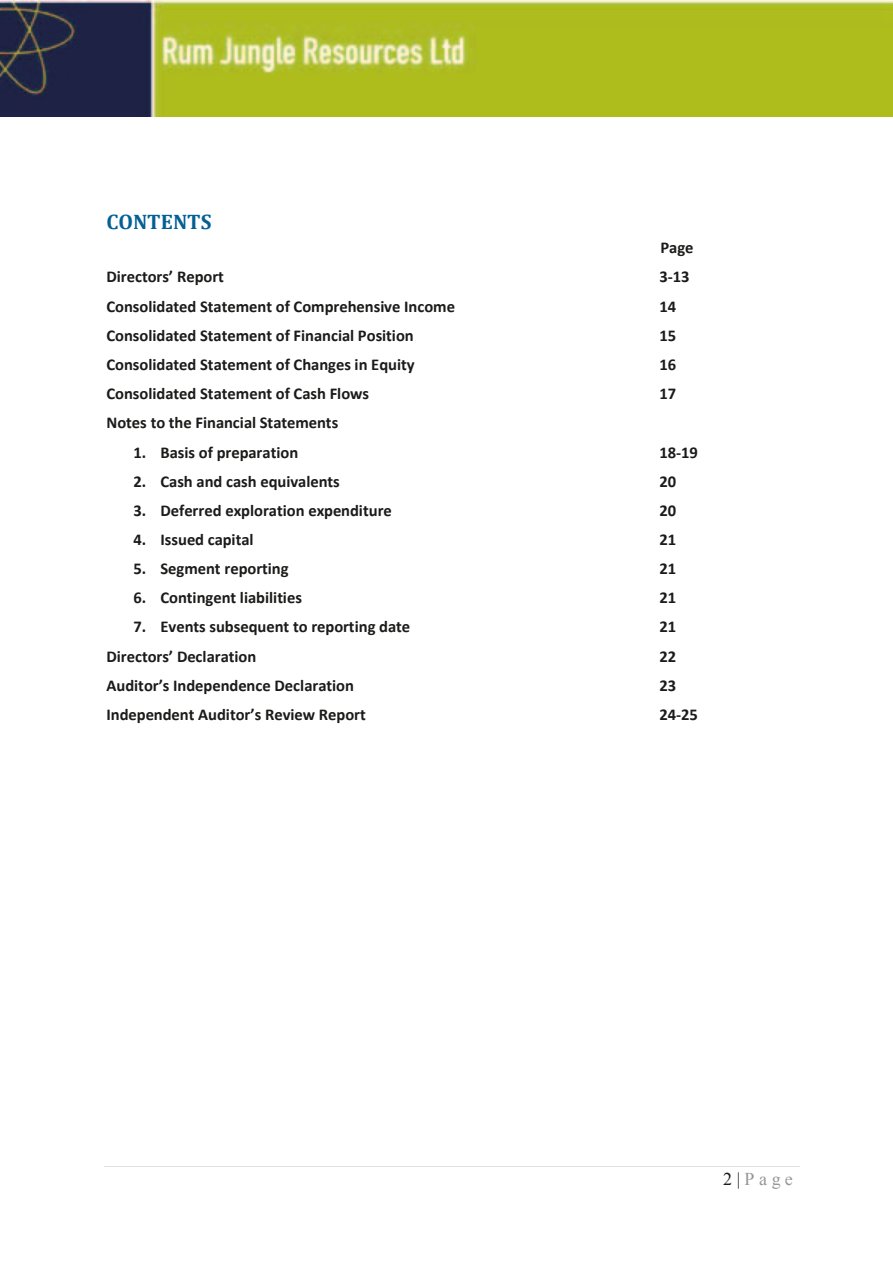
<style>
.page{position:relative;width:893px;height:1263px;background:#fff}
.page>*{position:absolute;margin:0;border:0;box-sizing:border-box;transform-origin:0 0}
.t1{font:700 21px "Cambria";color:#036095}
.t2{font:18px "Times New Roman";color:#969797}
.t3{font:700 16.5px "Calibri";color:#1c1b1a}
.s1{color:#1c1b1a}
</style>
<div class="page">
<img style="left:0;top:0;width:892px;height:117px">
<hr style="left:104px;top:1166px;width:696px;height:1px;background:#dfe0e0">
<p class="t1" style="left:106px;top:207px;width:107px">CONTENTS</p>
<p class="t3" style="left:660px;top:237px;width:35px">Page</p>
<p class="t3" style="left:106px;top:266px;width:119px">Directors’ Report</p>
<p class="t3" style="left:659px;top:266px;width:32px">3-13</p>
<p class="t3" style="left:106px;top:296px;width:350px">Consolidated Statement of Comprehensive Income</p>
<p class="t3" style="left:659px;top:296px;width:18px">14</p>
<p class="t3" style="left:106px;top:325px;width:309px">Consolidated Statement of Financial Position</p>
<p class="t3" style="left:659px;top:325px;width:18px">15</p>
<p class="t3" style="left:106px;top:354px;width:310px">Consolidated Statement of Changes in Equity</p>
<p class="t3" style="left:659px;top:354px;width:18px">16</p>
<p class="t3" style="left:106px;top:383px;width:264px">Consolidated Statement of Cash Flows</p>
<p class="t3" style="left:659px;top:383px;width:18px">17</p>
<p class="t3" style="left:106px;top:412px;width:233px">Notes to the Financial Statements</p>
<p class="t3" style="left:133px;top:441px;width:166px">1. Basis of preparation</p>
<p class="t3" style="left:659px;top:441px;width:40px">18-19</p>
<p class="t3" style="left:133px;top:471px;width:208px">2. Cash and cash equivalents</p>
<p class="t3" style="left:659px;top:471px;width:18px">20</p>
<p class="t3" style="left:133px;top:500px;width:260px">3. Deferred exploration expenditure</p>
<p class="t3" style="left:659px;top:500px;width:18px">20</p>
<p class="t3" style="left:133px;top:529px;width:122px">4. Issued capital</p>
<p class="t3" style="left:659px;top:529px;width:18px">21</p>
<p class="t3" style="left:133px;top:558px;width:157px">5. Segment reporting</p>
<p class="t3" style="left:659px;top:558px;width:18px">21</p>
<p class="t3" style="left:133px;top:587px;width:170px">6. Contingent liabilities</p>
<p class="t3" style="left:659px;top:587px;width:18px">21</p>
<p class="t3" style="left:133px;top:616px;width:278px">7. Events subsequent to reporting date</p>
<p class="t3" style="left:659px;top:616px;width:18px">21</p>
<p class="t3" style="left:106px;top:645px;width:151px">Directors’ Declaration</p>
<p class="t3" style="left:659px;top:645px;width:18px">22</p>
<p class="t3" style="left:106px;top:675px;width:249px">Auditor’s Independence Declaration</p>
<p class="t3" style="left:659px;top:675px;width:18px">23</p>
<p class="t3" style="left:106px;top:704px;width:261px">Independent Auditor’s Review Report</p>
<p class="t3" style="left:659px;top:704px;width:40px">24-25</p>
<p class="t2" style="left:723px;top:1167px;width:71px"><span class="s1">2|</span> Page</p>
</div>
